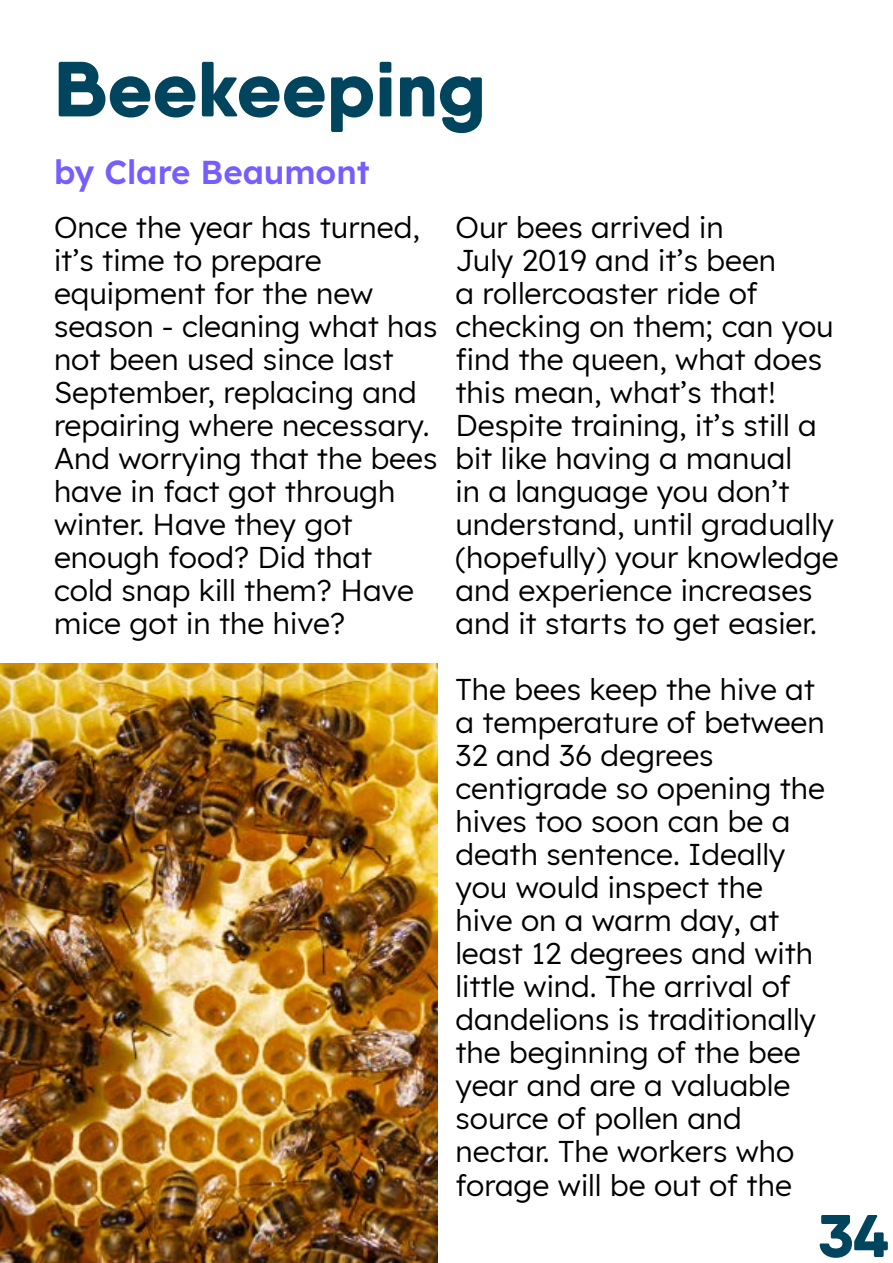
<style>
.page{position:relative;width:893px;height:1263px;background:#fff}
.page>*{position:absolute;margin:0;border:0;box-sizing:border-box;transform-origin:0 0}
.t1{font:800 78px "Qanelas Soft";color:#01445d}
.t2{font:800 60px "Qanelas Soft";color:#01445d}
.t3{font:600 33px "Lexend";color:#755dff}
.t4{font:30px/33px "Lexend";color:#000}
</style>
<div class="page">
<img style="left:0;top:663px;width:437px;height:600px">
<h1 class="t1" style="left:54px;top:40px;width:434px">Beekeeping</h1>
<p class="t3" style="left:54px;top:147px;width:317px">by Clare Beaumont</p>
<p class="t4" style="left:54px;top:209px;width:385px">Once the year has turned, it’s time to prepare equipment for the new season - cleaning what has not been used since last<br>September, replacing and repairing where necessary.<br>And worrying that the bees have in fact got through winter. Have they got enough food? Did that cold snap kill them? Have mice got in the hive?</p>
<p class="t4" style="left:455px;top:209px;width:385px">Our bees arrived in<br>July 2019 and it’s been<br>a rollercoaster ride of checking on them; can you find the queen, what does this mean, what’s that!<br>Despite training, it’s still a bit like having a manual<br>in a language you don’t understand, until gradually (hopefully) your knowledge and experience increases and it starts to get easier.</p>
<p class="t4" style="left:455px;top:671px;width:371px">The bees keep the hive at a temperature of between<br>32 and 36 degrees centigrade so opening the hives too soon can be a death sentence. Ideally you would inspect the hive on a warm day, at least 12 degrees and with little wind. The arrival of dandelions is traditionally the beginning of the bee year and are a valuable source of pollen and nectar. The workers who forage will be out of the</p>
<h2 class="t2" style="left:819px;top:1198px;width:72px">34</h2>
</div>
